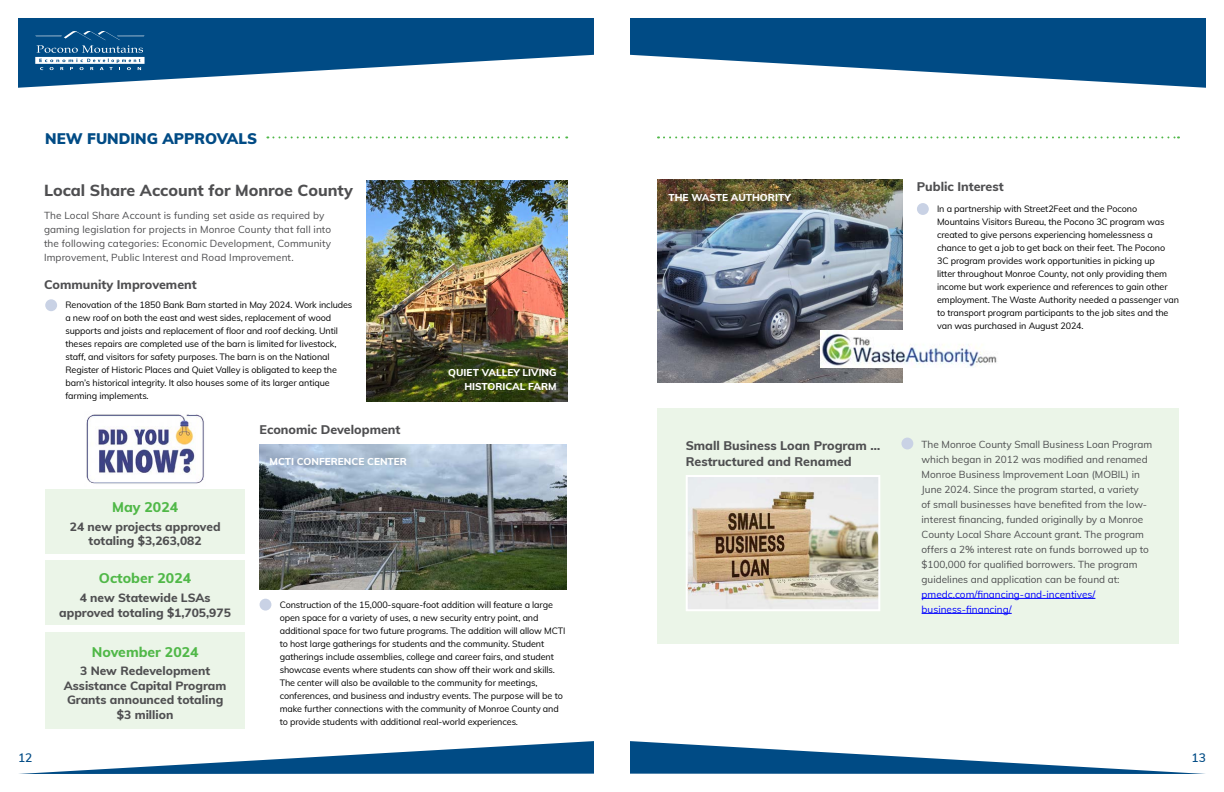
<style>
.page{position:relative;width:1224px;height:792px;background:#fff}
.page>*{position:absolute;margin:0;border:0;box-sizing:border-box;transform-origin:0 0}
.t1{font:800 16px "Muli";color:#4f4f51}
.t2{font:900 15px "Muli";color:#004b85}
.t3{font:800 14px "Muli";color:#50b848}
.t4{font:800 12.5px/16px "Muli";color:#4f4f51}
.t5{font:800 12px/14.4px "Muli";color:#4f4f51;text-align:center}
.t6{font:600 12px "Muli";color:#004b85}
.t7{font:10px/15px "Muli";color:#4d4d4f}
.t8{font:800 10px/14px "Muli";color:#fff;text-align:right}
.t9{font:10px/15px "Muli";color:#00f}
.t10{font:9px/13px "Muli";letter-spacing:-.01em;color:#000}
</style>
<div class="page">
<svg style="left:18px;top:18px;width:576px;height:70px;fill:#004b85"></svg>
<svg style="left:630px;top:18px;width:576px;height:70px;fill:#004b85"></svg>
<svg style="left:35px;top:30px;width:110px;height:40px"></svg>
<svg style="left:19px;top:741px;width:575px;height:33px"></svg>
<svg style="left:630px;top:741px;width:575px;height:33px"></svg>
<svg style="left:658px;top:136px;width:521px;height:2px"></svg>
<img style="left:367px;top:180px;width:200px;height:222px">
<img style="left:260px;top:445px;width:307px;height:144px">
<img style="left:657px;top:179px;width:245px;height:203px">
<img style="left:820px;top:330px;width:177px;height:38px">
<div style="left:657px;top:409px;width:522px;height:235px;background:#ebf5e8"></div>
<div style="left:45px;top:490px;width:200px;height:64px;background:#ebf5e8"></div>
<div style="left:45px;top:561px;width:200px;height:64px;background:#ebf5e8"></div>
<div style="left:45px;top:632px;width:200px;height:97px;background:#ebf5e8"></div>
<img style="left:689px;top:478px;width:188px;height:130px">
<div style="left:686px;top:475px;width:194px;height:136px;border:2px solid #fff"></div>
<hr style="left:922px;top:598px;width:173px;height:1px;background:#00f">
<hr style="left:922px;top:613px;width:90px;height:1px;background:#00f">
<svg style="left:267px;top:136px;width:300px;height:2px"></svg>
<div style="left:45px;top:299px;width:12px;height:12px;background:#c9d2e5;border-radius:50%"></div>
<div style="left:260px;top:599px;width:11px;height:12px;background:#c9d2e5;border-radius:50%"></div>
<div style="left:917px;top:203px;width:12px;height:12px;background:#c9d2e5;border-radius:50%"></div>
<div style="left:901px;top:438px;width:12px;height:11px;background:#c9d2e5;border-radius:50%"></div>
<img style="left:86px;top:414px;width:118px;height:70px">
<h2 class="t2" style="left:45px;top:128px;width:213px">NEW FUNDING APPROVALS</h2>
<h1 class="t1" style="left:44px;top:179px;width:310px">Local Share Account for Monroe County</h1>
<p class="t7" style="left:44px;top:208px;width:289px;line-height:14px">The Local Share Account is funding set aside as required by gaming legislation for projects in Monroe County that fall into the following categories: Economic Development, Community Improvement, Public Interest and Road Improvement.</p>
<h3 class="t4" style="left:44px;top:276px;width:154px">Community Improvement</h3>
<p class="t10" style="left:65px;top:298px;width:289px">Renovation of the 1850 Bank Barn started in May 2024. Work includes a new roof on both the east and west sides, replacement of wood supports and joists and replacement of floor and roof decking. Until theses repairs are completed use of the barn is limited for livestock, staff, and visitors for safety purposes. The barn is on the National Register of Historic Places and Quiet Valley is obligated to keep the barn’s historical integrity. It also houses some of its larger antique farming implements.</p>
<h3 class="t4" style="left:260px;top:421px;width:143px">Economic Development</h3>
<p class="t8" style="left:270px;top:454px;width:139px">MCTI CONFERENCE CENTER</p>
<p class="t8" style="left:448px;top:365px;width:110px">QUIET VALLEY LIVING<br>HISTORICAL FARM</p>
<h3 class="t3" style="left:112px;top:497px;width:67px">May 2024</h3>
<h3 class="t5" style="left:70px;top:519px;width:152px">24 new projects approved totaling $3,263,082</h3>
<h3 class="t3" style="left:99px;top:568px;width:94px">October 2024</h3>
<h3 class="t5" style="left:59px;top:590px;width:173px">4 new Statewide LSAs approved totaling $1,705,975</h3>
<h3 class="t3" style="left:92px;top:641px;width:108px">November 2024</h3>
<h3 class="t5" style="left:64px;top:663px;width:164px">3 New Redevelopment<br>Assistance Capital Program<br>Grants announced totaling $3 million</h3>
<p class="t10" style="left:280px;top:598px;width:287px">Construction of the 15,000-square-foot addition will feature a large open space for a variety of uses, a new security entry point, and additional space for two future programs. The addition will allow MCTI to host large gatherings for students and the community. Student gatherings include assemblies, college and career fairs, and student showcase events where students can show off their work and skills.<br>The center will also be available to the community for meetings, conferences, and business and industry events. The purpose will be to make further connections with the community of Monroe County and to provide students with additional real-world experiences.</p>
<p class="t8" style="left:669px;top:190px;width:124px">THE WASTE AUTHORITY</p>
<h3 class="t4" style="left:917px;top:178px;width:88px">Public Interest</h3>
<p class="t10" style="left:937px;top:202px;width:243px">In a partnership with Street2Feet and the Pocono Mountains Visitors Bureau, the Pocono 3C program was created to give persons experiencing homelessness a chance to get a job to get back on their feet. The Pocono<br>3C program provides work opportunities in picking up<br>litter throughout Monroe County, not only providing them income but work experience and references to gain other employment. The Waste Authority needed a passenger van to transport program participants to the job sites and the van was purchased in August 2024.</p>
<h3 class="t4" style="left:686px;top:437px;width:196px">Small Business Loan Program …<br>Restructured and Renamed</h3>
<p class="t7" style="left:922px;top:436px;width:232px">The Monroe County Small Business Loan Program which began in 2012 was modified and renamed Monroe Business Improvement Loan (MOBIL) in June 2024. Since the program started, a variety<br>of small businesses have benefited from the low&shy;interest financing, funded originally by a Monroe County Local Share Account grant. The program offers a 2% interest rate on funds borrowed up to $100,000 for qualified borrowers. The program guidelines and application can be found at:</p>
<p class="t9" style="left:922px;top:586px;width:175px">pmedc.com/financing-and-incentives/ business-financing/</p>
<h3 class="t6" style="left:18px;top:749px;width:16px">12</h3>
<h3 class="t6" style="left:1192px;top:749px;width:16px">13</h3>
</div>
